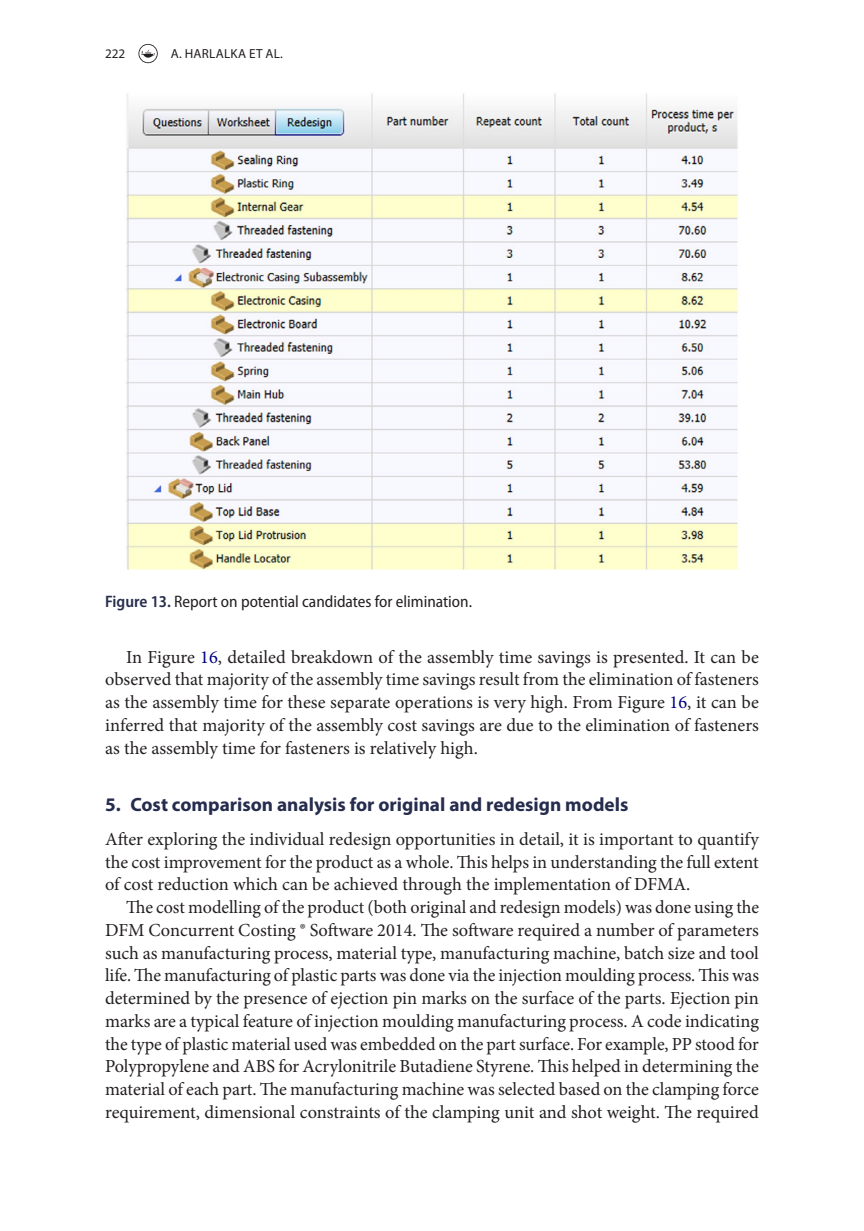
<style>
.page{position:relative;width:864px;height:1231px;background:#fff}
.page>*{position:absolute;margin:0;border:0;box-sizing:border-box;transform-origin:0 0}
.t1{font:700 19.25px "Myriad Pro";color:#262c4d}
.t2{font:18.38px/22.8px "Minion Pro";letter-spacing:-.005em;color:#231f20;text-align:justify}
.t3{font:semi-condensed 16.62px "Myriad Pro";color:#231f20}
.t4{font:13.12px "Myriad Pro";letter-spacing:.02em;color:#231f20}
.s1{font-weight:600;color:#262c4d}
.s2{color:#000080}
</style>
<div class="page">
<svg style="left:138px;top:44px;width:20px;height:19px"></svg>
<img style="left:125px;top:93px;width:613px;height:477px">
<p class="t4" style="left:105px;top:45px;width:22px">222</p>
<p class="t4" style="left:171px;top:45px;width:113px">A. HARLALKA ET AL.</p>
<p class="t3" style="left:105px;top:592px;width:368px"><span class="s1">Figure 13.</span> Report on potential candidates for elimination.</p>
<p class="t2" style="left:105px;top:645px;width:655px;text-indent:21px">In Figure <span class="s2">16</span>, detailed breakdown of the assembly time savings is presented. It can be observed that majority of the assembly time savings result from the elimination of fasteners as the assembly time for these separate operations is very high. From Figure <span class="s2">16</span>, it can be inferred that majority of the assembly cost savings are due to the elimination of fasteners as the assembly time for fasteners is relatively high.</p>
<p class="t1" style="left:105px;top:791px;width:524px">5. Cost comparison analysis for original and redesign models</p>
<p class="t2" style="left:105px;top:827px;width:655px">After exploring the individual redesign opportunities in detail, it is important to quantify the cost improvement for the product as a whole. This helps in understanding the full extent of cost reduction which can be achieved through the implementation of DFMA.</p>
<p class="t2" style="left:105px;top:895px;width:655px;text-indent:21px">The cost modelling of the product (both original and redesign models) was done using the DFM Concurrent Costing ® Software 2014. The software required a number of parameters such as manufacturing process, material type, manufacturing machine, batch size and tool life. The manufacturing of plastic parts was done via the injection moulding process. This was determined by the presence of ejection pin marks on the surface of the parts. Ejection pin marks are a typical feature of injection moulding manufacturing process. A code indicating the type of plastic material used was embedded on the part surface. For example, PP stood for Polypropylene and ABS for Acrylonitrile Butadiene Styrene. This helped in determining the material of each part. The manufacturing machine was selected based on the clamping force requirement, dimensional constraints of the clamping unit and shot weight. The required</p>
</div>
